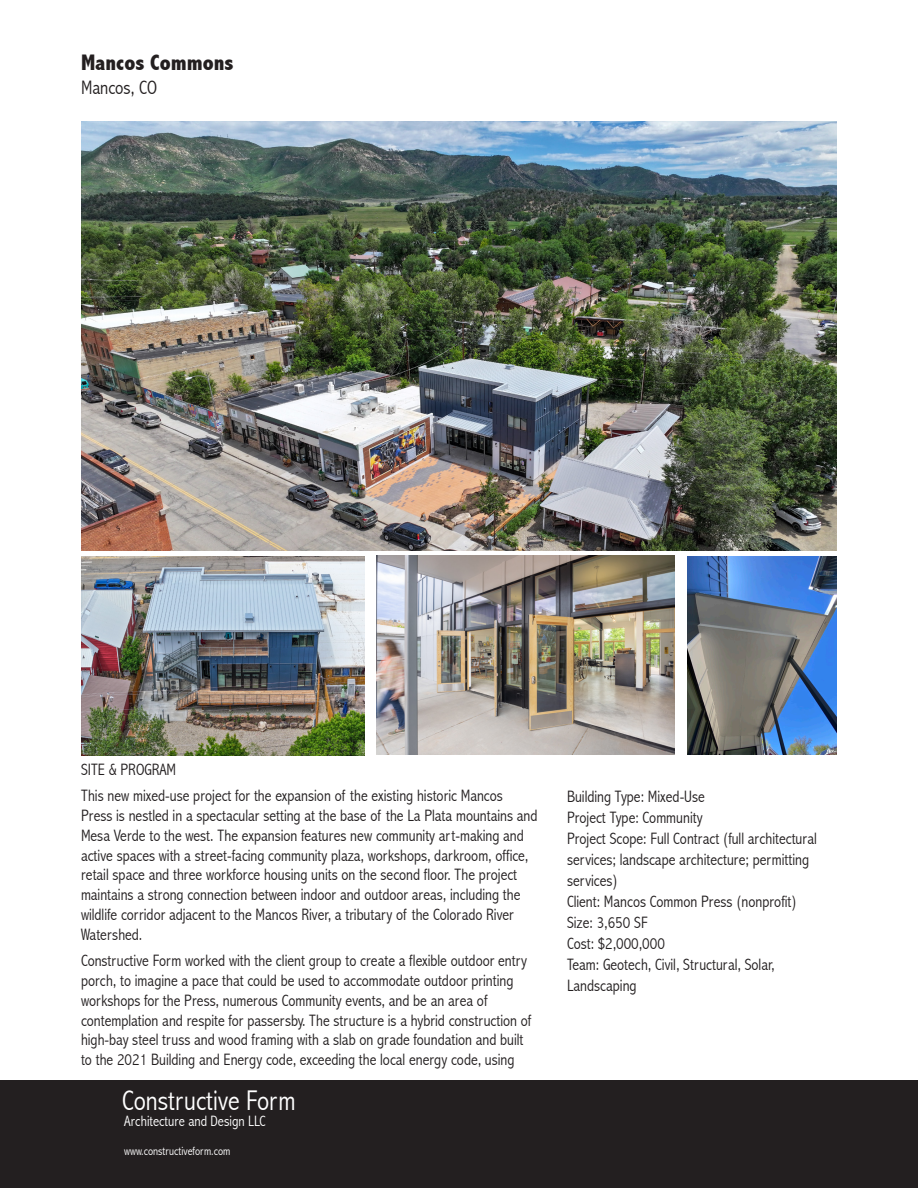
<style>
.page{position:relative;width:918px;height:1188px;background:#fff}
.page>*{position:absolute;margin:0;border:0;box-sizing:border-box;transform-origin:0 0}
.t1{font:300 condensed 28.5px "Abadi";color:#fff}
.t2{font:800 condensed 22.5px "Abadi";color:#231f20}
.t3{font:300 condensed 19.5px "Abadi";color:#231f20}
.t4{font:300 condensed 16.5px/19.8px "Abadi";color:#231f20}
.t5{font:300 condensed 15px "Abadi";color:#fff}
.t6{font:300 condensed 12px "Abadi";color:#fff}
</style>
<div class="page">
<img style="left:81px;top:121px;width:756px;height:430px">
<img style="left:377px;top:556px;width:298px;height:199px">
<img style="left:687px;top:557px;width:150px;height:198px">
<div style="left:0;top:1080px;width:918px;height:108px;background:#231f20"></div>
<img style="left:81px;top:556px;width:283px;height:199px">
<h2 class="t2" style="left:81px;top:49px;width:154px">Mancos Commons</h2>
<p class="t3" style="left:81px;top:76px;width:77px">Mancos, CO</p>
<p class="t4" style="left:81px;top:759px;width:97px">SITE &amp; PROGRAM</p>
<p class="t4" style="left:81px;top:786px;width:458px">This new mixed-use project for the expansion of the existing historic Mancos Press is nestled in a spectacular setting at the base of the La Plata mountains and Mesa Verde to the west. The expansion features new community art-making and active spaces with a street-facing community plaza, workshops, darkroom, office, retail space and three workforce housing units on the second floor. The project maintains a strong connection between indoor and outdoor areas, including the wildlife corridor adjacent to the Mancos River, a tributary of the Colorado River Watershed.</p>
<p class="t4" style="left:81px;top:951px;width:452px">Constructive Form worked with the client group to create a flexible outdoor entry porch, to imagine a pace that could be used to accommodate outdoor printing workshops for the Press, numerous Community events, and be an area of contemplation and respite for passersby. The structure is a hybrid construction of high-bay steel truss and wood framing with a slab on grade foundation and built to the 2021 Building and Energy code, exceeding the local energy code, using</p>
<h1 class="t1" style="left:122px;top:1084px;width:175px">Constructive Form</h1>
<p class="t5" style="left:124px;top:1112px;width:143px">Architecture and Design LLC</p>
<p class="t6" style="left:124px;top:1144px;width:108px">www.constructiveform.com</p>
<p class="t4" style="left:567px;top:787px;width:139px">Building Type: Mixed-Use</p>
<p class="t4" style="left:567px;top:808px;width:137px">Project Type: Community</p>
<p class="t4" style="left:567px;top:828px;width:252px;line-height:21px">Project Scope: Full Contract (full architectural services; landscape architecture; permitting services)</p>
<p class="t4" style="left:567px;top:892px;width:231px">Client: Mancos Common Press (nonprofit)</p>
<p class="t4" style="left:567px;top:913px;width:82px">Size: 3,650 SF</p>
<p class="t4" style="left:567px;top:934px;width:99px">Cost: $2,000,000</p>
<p class="t4" style="left:567px;top:954px;width:209px;line-height:21px">Team: Geotech, Civil, Structural, Solar,<br>Landscaping</p>
</div>
